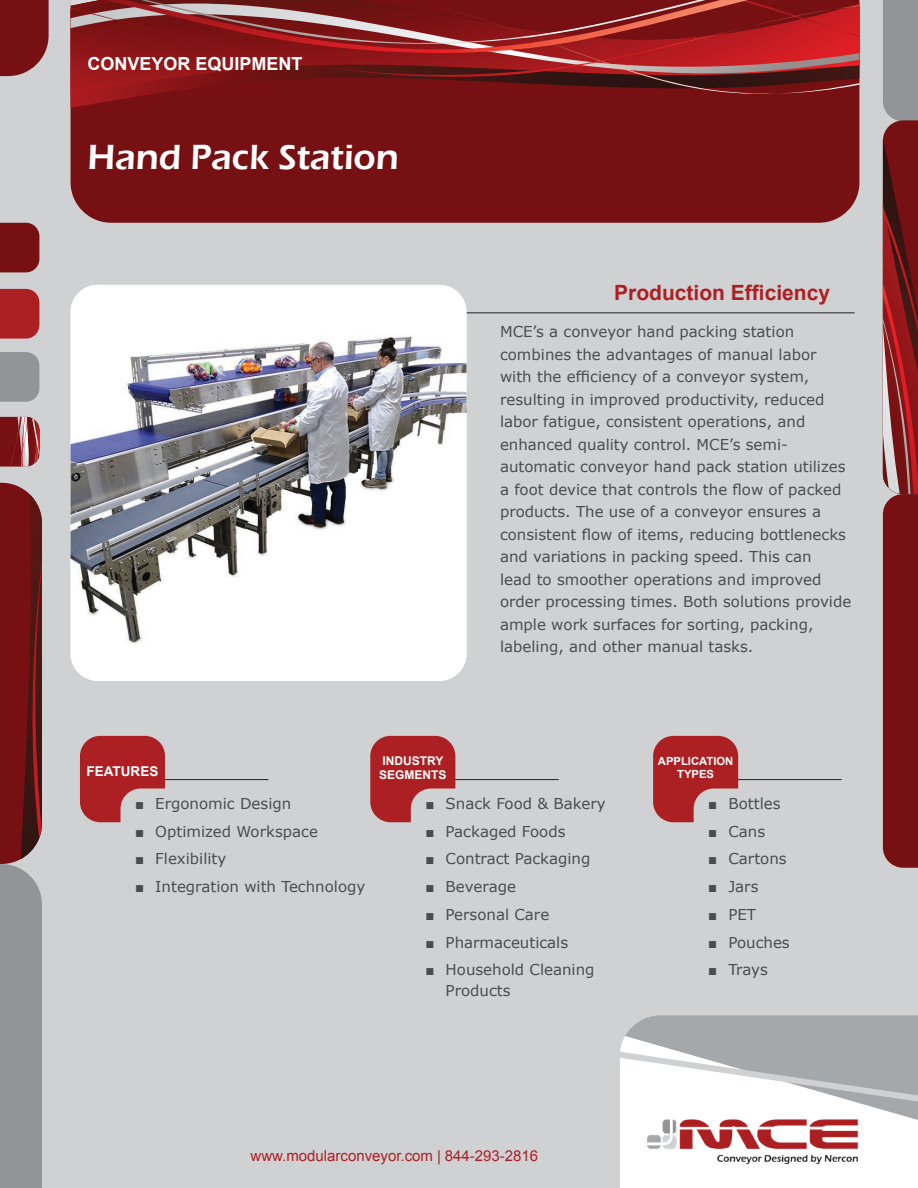
<style>
.page{position:relative;width:918px;height:1188px;background:#d0d1d3}
.page>*{position:absolute;margin:0;border:0;box-sizing:border-box;transform-origin:0 0}
.t1{font:600 36px "Eras ITC";color:#fff}
.t2{font:700 21px "Arial";color:#ac1f22}
.t3{font:700 18px "Arial";color:#fff}
.t4{font:15px/22.5px "Verdana";color:#4b4c4d}
.t5{font:15px "Arial";color:#ac1f22}
.t6{font:700 13.5px "Arial";color:#fff}
.t7{font:700 12px/14.4px "Arial";color:#fff}
.t8{font:700 11.25px/13.5px "Arial";color:#fff;text-align:center}
.s1{font-family:"Arial"}
</style>
<div class="page">
<div style="left:620px;top:1136px;width:298px;height:52px;background:#fff"></div>
<svg style="left:620px;top:1015px;width:298px;height:121px;background:#c9cbcc"></svg>
<svg style="left:883px;top:0;width:35px;height:868px;background:#833235"></svg>
<div style="left:71px;top:108px;width:788px;height:115px;background:#761013"></div>
<div style="left:71px;top:95px;width:788px;height:13px;background:#761013"></div>
<svg style="left:87px;top:0;width:11px;height:2px"></svg>
<svg style="left:71px;top:8px;width:34px;height:77px;background:#952b2e"></svg>
<svg style="left:105px;top:0;width:754px;height:95px;background:#8c2628"></svg>
<svg style="left:0;top:0;width:49px;height:76px;background:#7f2326"></svg>
<svg style="left:0;top:483px;width:42px;height:705px;background:#825153"></svg>
<div style="left:0;top:223px;width:39px;height:49px;background:#761013"></div>
<div style="left:0;top:289px;width:39px;height:50px;background:#ac1f22"></div>
<div style="left:0;top:352px;width:39px;height:50px;background:#929497"></div>
<svg style="left:0;top:417px;width:39px;height:50px;background:#924143"></svg>
<hr style="left:385px;top:312px;width:470px;height:1px;background:#231f20">
<img style="left:71px;top:285px;width:395px;height:396px">
<img style="left:640px;top:1113px;width:227px;height:56px">
<hr style="left:118px;top:779px;width:150px;height:1px;background:#231f20">
<div style="left:80px;top:736px;width:85px;height:86px;background:#ac1f22;border-radius:20px"></div>
<div style="left:121px;top:789px;width:85px;height:86px;background:#d0d1d3;border-radius:20px"></div>
<hr style="left:408px;top:779px;width:151px;height:1px;background:#231f20">
<div style="left:370px;top:736px;width:85px;height:86px;background:#ac1f22;border-radius:20px"></div>
<div style="left:411px;top:789px;width:85px;height:86px;background:#d0d1d3;border-radius:20px"></div>
<hr style="left:691px;top:779px;width:151px;height:1px;background:#231f20">
<div style="left:653px;top:736px;width:85px;height:86px;background:#ac1f22;border-radius:20px"></div>
<div style="left:694px;top:789px;width:85px;height:86px;background:#d0d1d3;border-radius:20px"></div>
<p class="t3" style="left:87px;top:51px;width:217px">CONVEYOR EQUIPMENT</p>
<h1 class="t1" style="left:87px;top:137px;width:313px">Hand Pack Station</h1>
<h2 class="t2" style="left:614px;top:278px;width:217px">Production Efficiency</h2>
<p class="t4" style="left:500px;top:321px;width:353px">MCE’s a conveyor hand packing station combines the advantages of manual labor with the efficiency of a conveyor system, resulting in improved productivity, reduced labor fatigue, consistent operations, and enhanced quality control. MCE’s semi&shy;automatic conveyor hand pack station utilizes a foot device that controls the flow of packed products. The use of a conveyor ensures a consistent flow of items, reducing bottlenecks and variations in packing speed. This can<br>lead to smoother operations and improved order processing times. Both solutions provide ample work surfaces for sorting, packing, labeling, and other manual tasks.</p>
<p class="t6" style="left:87px;top:763px;width:73px">FEATURES</p>
<p class="t4" style="left:135px;top:792px;width:158px"><span class="s1">■</span> Ergonomic Design</p>
<p class="t4" style="left:135px;top:820px;width:184px"><span class="s1">■</span> Optimized Workspace</p>
<p class="t4" style="left:135px;top:848px;width:93px"><span class="s1">■</span> Flexibility</p>
<p class="t4" style="left:135px;top:875px;width:232px"><span class="s1">■</span> Integration with Technology</p>
<p class="t7" style="left:379px;top:754px;width:69px">INDUSTRY<br>SEGMENTS</p>
<p class="t4" style="left:425px;top:792px;width:182px"><span class="s1">■</span> Snack Food &amp; Bakery</p>
<p class="t4" style="left:425px;top:820px;width:142px"><span class="s1">■</span> Packaged Foods</p>
<p class="t4" style="left:425px;top:848px;width:167px"><span class="s1">■</span> Contract Packaging</p>
<p class="t4" style="left:425px;top:875px;width:92px"><span class="s1">■</span> Beverage</p>
<p class="t4" style="left:425px;top:903px;width:125px"><span class="s1">■</span> Personal Care</p>
<p class="t4" style="left:425px;top:931px;width:144px"><span class="s1">■</span> Pharmaceuticals</p>
<p class="t4" style="left:446px;top:959px;width:150px;line-height:21px;text-indent:-20px"><span class="s1">■</span> Household Cleaning<br>Products</p>
<p class="t8" style="left:658px;top:755px;width:77px">APPLICATION<br>TYPES</p>
<p class="t4" style="left:708px;top:792px;width:74px"><span class="s1">■</span> Bottles</p>
<p class="t4" style="left:708px;top:820px;width:59px"><span class="s1">■</span> Cans</p>
<p class="t4" style="left:708px;top:848px;width:80px"><span class="s1">■</span> Cartons</p>
<p class="t4" style="left:708px;top:875px;width:52px"><span class="s1">■</span> Jars</p>
<p class="t4" style="left:708px;top:903px;width:50px"><span class="s1">■</span> PET</p>
<p class="t4" style="left:708px;top:931px;width:83px"><span class="s1">■</span> Pouches</p>
<p class="t4" style="left:708px;top:959px;width:61px"><span class="s1">■</span> Trays</p>
<p class="t5" style="left:251px;top:1146px;width:289px">www.modularconveyor.com | 844-293-2816</p>
</div>
